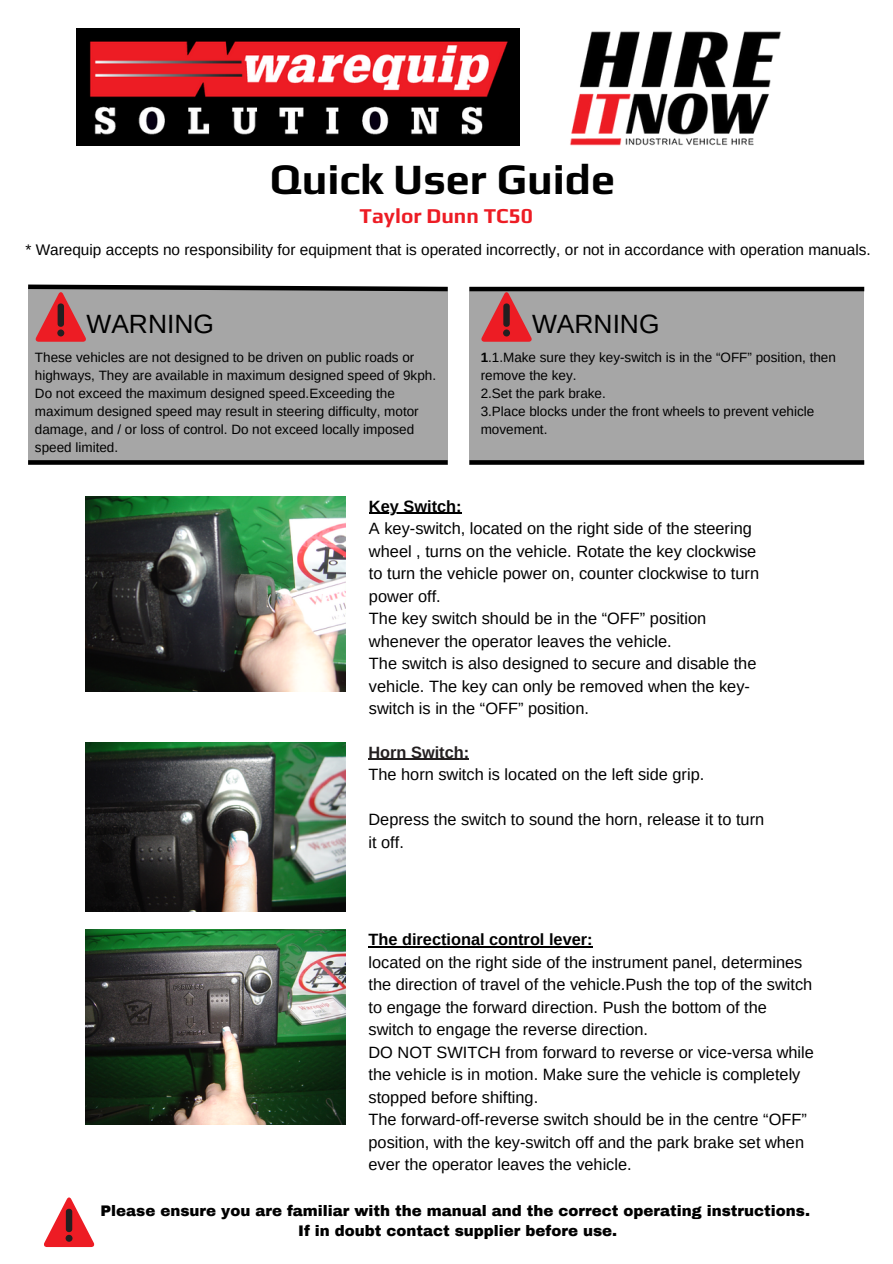
<style>
.page{position:relative;width:893px;height:1264px;background:#fff}
.page>*{position:absolute;margin:0;border:0;box-sizing:border-box;transform-origin:0 0}
.t1{font:700 42.9px "Play";color:#000}
.t2{font:26.4px "Arimo";color:#000}
.t3{font:700 21px "Play";color:#ed1c24}
.t4{font:16.35px/22.5px "Arimo";color:#000}
.t5{font:700 16.35px "Arimo";color:#000}
.t6{font:700 16.35px "Arimo";color:#231f20}
.t7{font:15.45px "Arimo";color:#000}
.t8{font:900 15px/20.2px "Archivo";color:#000;text-align:center}
.t9{font:13.5px/18px "Arimo";color:#000}
.s1{font-weight:700}
</style>
<div class="page">
<img style="left:76px;top:29px;width:443px;height:117px">
<img style="left:570px;top:31px;width:211px;height:115px">
<div style="left:28px;top:287px;width:419px;height:177px;background:#a6a6a6"></div>
<div style="left:469px;top:287px;width:395px;height:177px;background:#a6a6a6"></div>
<svg style="left:480px;top:291px;width:52px;height:51px"></svg>
<svg style="left:28px;top:284px;width:420px;height:58px"></svg>
<svg style="left:28px;top:460px;width:419px;height:4px;fill:#000"></svg>
<hr style="left:469px;top:287px;width:395px;height:4px;background:#000">
<svg style="left:469px;top:460px;width:395px;height:4px;fill:#000"></svg>
<svg style="left:44px;top:1197px;width:51px;height:49px"></svg>
<img style="left:85px;top:496px;width:260px;height:195px">
<img style="left:85px;top:742px;width:260px;height:169px">
<img style="left:85px;top:930px;width:260px;height:194px">
<hr style="left:369px;top:513px;width:92px;height:1px;background:#000">
<hr style="left:368px;top:758px;width:101px;height:2px;background:#231f20">
<hr style="left:368px;top:946px;width:224px;height:1px;background:#000">
<h1 class="t1" style="left:270px;top:154px;width:346px">Quick User Guide</h1>
<p class="t3" style="left:359px;top:204px;width:175px">Taylor Dunn TC50</p>
<p class="t7" style="left:25px;top:241px;width:846px">* Warequip accepts no responsibility for equipment that is operated incorrectly, or not in accordance with operation manuals.</p>
<h2 class="t2" style="left:86px;top:309px;width:129px">WARNING</h2>
<h2 class="t2" style="left:532px;top:309px;width:129px">WARNING</h2>
<p class="t9" style="left:35px;top:348px;width:402px">These vehicles are not designed to be driven on public roads or highways, They are available in maximum designed speed of 9kph.<br>Do not exceed the maximum designed speed.Exceeding the maximum designed speed may result in steering difficulty, motor damage, and / or loss of control. Do not exceed locally imposed speed limited.</p>
<p class="t9" style="left:480px;top:348px;width:357px"><span class="s1">1</span>.1.Make sure they key-switch is in the “OFF” position, then remove the key.<br>2.Set the park brake.<br>3.Place blocks under the front wheels to prevent vehicle movement.</p>
<p class="t5" style="left:369px;top:497px;width:94px">Key Switch:</p>
<p class="t4" style="left:369px;top:517px;width:391px">A key-switch, located on the right side of the steering wheel , turns on the vehicle. Rotate the key clockwise to turn the vehicle power on, counter clockwise to turn power off.<br>The key switch should be in the “OFF” position whenever the operator leaves the vehicle.<br>The switch is also designed to secure and disable the vehicle. The key can only be removed when the key&shy;switch is in the “OFF” position.</p>
<p class="t6" style="left:368px;top:742px;width:102px">Horn Switch:</p>
<p class="t4" style="left:368px;top:763px;width:337px">The horn switch is located on the left side grip.</p>
<p class="t4" style="left:368px;top:808px;width:397px">Depress the switch to sound the horn, release it to turn it off.</p>
<p class="t5" style="left:368px;top:930px;width:225px">The directional control lever:</p>
<p class="t4" style="left:368px;top:950px;width:447px">located on the right side of the instrument panel, determines the direction of travel of the vehicle.Push the top of the switch to engage the forward direction. Push the bottom of the switch to engage the reverse direction.<br>DO NOT SWITCH from forward to reverse or vice-versa while the vehicle is in motion. Make sure the vehicle is completely stopped before shifting.<br>The forward-off-reverse switch should be in the centre “OFF” position, with the key-switch off and the park brake set when ever the operator leaves the vehicle.</p>
<p class="t8" style="left:100px;top:1200px;width:711px">Please ensure you are familiar with the manual and the correct operating instructions.<br>If in doubt contact supplier before use.</p>
</div>
